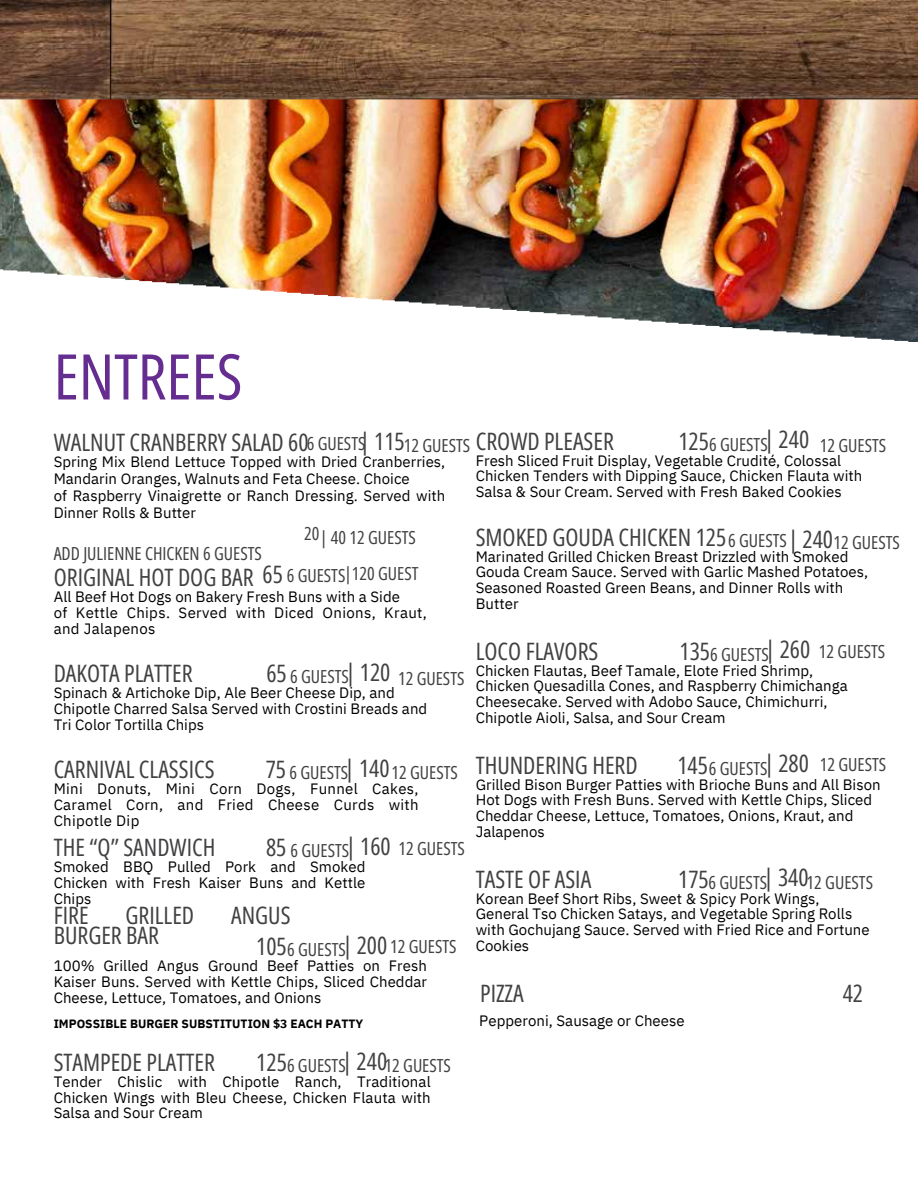
<style>
.page{position:relative;width:918px;height:1188px;background:#fff}
.page>*{position:absolute;margin:0;border:0;box-sizing:border-box;transform-origin:0 0}
.t1{font:63px "Open Sans Condensed";color:#662d91}
.t2{font:24px "Open Sans Condensed";color:#414042}
.t3{font:18px "Open Sans Condensed";color:#414042}
.t4{font:15px/15.8px "IBM Plex Sans";letter-spacing:.005em;color:#000}
.t5{font:15px/15.8px "IBM Plex Sans";letter-spacing:.025em;color:#000}
.t6{font:700 12px "IBM Plex Sans";letter-spacing:.005em;color:#000}
</style>
<div class="page">
<img style="left:0;top:0;width:918px;height:342px">
<h4 class="t1" style="left:54px;top:332px;width:190px">ENTREES</h4>
<p class="t2" style="left:765px;top:423px;width:46px">| 240</p>
<h4 class="t2" style="left:360px;top:424px;width:46px">| 115</h4>
<h2 class="t2" style="left:476px;top:424px;width:140px">CROWD PLEASER</h2>
<h3 class="t2" style="left:678px;top:424px;width:32px">125</h3>
<h3 class="t2" style="left:54px;top:425px;width:256px">WALNUT CRANBERRY SALAD 60</h3>
<p class="t3" style="left:307px;top:430px;width:60px">6 GUESTS</p>
<h2 class="t3" style="left:404px;top:433px;width:68px">12 GUESTS</h2>
<h4 class="t3" style="left:709px;top:431px;width:60px">6 GUESTS</h4>
<h3 class="t3" style="left:820px;top:433px;width:68px">12 GUESTS</h3>
<p class="t4" style="left:476px;top:452px;width:388px">Fresh Sliced Fruit Display, Vegetable Crudité, Colossal<br>Chicken Tenders with Dipping Sauce, Chicken Flauta with<br>Salsa &amp; Sour Cream. Served with Fresh Baked Cookies</p>
<h5 class="t4" style="left:54px;top:453px;width:393px;line-height:16.8px">Spring Mix Blend Lettuce Topped with Dried Cranberries, Mandarin Oranges, Walnuts and Feta Cheese. Choice<br>of Raspberry Vinaigrette or Ranch Dressing. Served with Dinner Rolls &amp; Butter</h5>
<p class="t3" style="left:304px;top:521px;width:17px">20</p>
<h3 class="t3" style="left:320px;top:524px;width:97px">| 40 12 GUESTS</h3>
<h5 class="t3" style="left:54px;top:541px;width:210px">ADD JULIENNE CHICKEN 6 GUESTS</h5>
<h4 class="t2" style="left:54px;top:561px;width:201px">ORIGINAL HOT DOG BAR</h4>
<h5 class="t2" style="left:263px;top:557px;width:22px">65</h5>
<h4 class="t3" style="left:287px;top:561px;width:133px">6 GUESTS|120 GUEST</h4>
<h3 class="t5" style="left:54px;top:589px;width:375px">All Beef Hot Dogs on Bakery Fresh Buns with a Side<br>of Kettle Chips. Served with Diced Onions, Kraut, and Jalapenos</h3>
<h4 class="t2" style="left:346px;top:656px;width:46px">| 120</h4>
<p class="t2" style="left:54px;top:657px;width:141px">DAKOTA PLATTER</p>
<h5 class="t2" style="left:266px;top:657px;width:22px">65</h5>
<h4 class="t3" style="left:290px;top:664px;width:60px">6 GUESTS</h4>
<p class="t3" style="left:398px;top:666px;width:68px">12 GUESTS</p>
<h3 class="t4" style="left:54px;top:685px;width:375px">Spinach &amp; Artichoke Dip, Ale Beer Cheese Dip, and<br>Chipotle Charred Salsa Served with Crostini Breads and<br>Tri Color Tortilla Chips</h3>
<h3 class="t2" style="left:345px;top:752px;width:46px">| 140</h3>
<h1 class="t2" style="left:54px;top:753px;width:162px">CARNIVAL CLASSICS</h1>
<h3 class="t2" style="left:266px;top:753px;width:22px">75</h3>
<h4 class="t3" style="left:289px;top:760px;width:60px">6 GUESTS</h4>
<h4 class="t3" style="left:392px;top:760px;width:68px">12 GUESTS</h4>
<h2 class="t4" style="left:54px;top:781px;width:366px;text-align:justify">Mini Donuts, Mini Corn Dogs, Funnel Cakes, Caramel Corn, and Fried Cheese Curds with Chipotle Dip</h2>
<h4 class="t2" style="left:346px;top:830px;width:46px">| 160</h4>
<h3 class="t2" style="left:54px;top:831px;width:163px">THE “Q” SANDWICH</h3>
<h4 class="t2" style="left:266px;top:831px;width:22px">85</h4>
<h4 class="t3" style="left:399px;top:836px;width:68px">12 GUESTS</h4>
<h5 class="t3" style="left:291px;top:838px;width:60px">6 GUESTS</h5>
<h5 class="t4" style="left:54px;top:859px;width:313px;text-align:justify">Smoked BBQ Pulled Pork and Smoked Chicken with Fresh Kaiser Buns and Kettle Chips</h5>
<h4 class="t2" style="left:54px;top:898px;width:36px">FIRE</h4>
<h4 class="t2" style="left:125px;top:898px;width:70px">GRILLED</h4>
<h4 class="t2" style="left:231px;top:898px;width:61px">ANGUS</h4>
<h4 class="t2" style="left:54px;top:918px;width:107px">BURGER BAR</h4>
<h2 class="t2" style="left:343px;top:929px;width:46px">| 200</h2>
<h2 class="t2" style="left:256px;top:930px;width:32px">105</h2>
<h5 class="t3" style="left:390px;top:934px;width:68px">12 GUESTS</h5>
<h2 class="t3" style="left:287px;top:937px;width:60px">6 GUESTS</h2>
<h4 class="t4" style="left:54px;top:958px;width:375px;text-align:justify">100% Grilled Angus Ground Beef Patties on Fresh Kaiser Buns. Served with Kettle Chips, Sliced Cheddar Cheese, Lettuce, Tomatoes, and Onions</h4>
<h4 class="t6" style="left:54px;top:1015px;width:311px">IMPOSSIBLE BURGER SUBSTITUTION $3 EACH PATTY</h4>
<h4 class="t2" style="left:343px;top:1044px;width:46px">| 240</h4>
<h2 class="t2" style="left:54px;top:1045px;width:163px">STAMPEDE PLATTER</h2>
<h4 class="t2" style="left:256px;top:1045px;width:32px">125</h4>
<h3 class="t3" style="left:287px;top:1053px;width:60px">6 GUESTS</h3>
<h2 class="t3" style="left:385px;top:1053px;width:68px">12 GUESTS</h2>
<h4 class="t4" style="left:54px;top:1073px;width:379px;text-align:justify">Tender Chislic with Chipotle Ranch, Traditional Chicken Wings with Bleu Cheese, Chicken Flauta with Salsa and Sour Cream</h4>
<h4 class="t2" style="left:476px;top:520px;width:252px">SMOKED GOUDA CHICKEN 125</h4>
<h5 class="t2" style="left:788px;top:522px;width:46px">| 240</h5>
<h5 class="t3" style="left:728px;top:527px;width:60px">6 GUESTS</h5>
<h2 class="t3" style="left:834px;top:530px;width:68px">12 GUESTS</h2>
<h2 class="t4" style="left:476px;top:548px;width:394px">Marinated Grilled Chicken Breast Drizzled with Smoked Gouda Cream Sauce. Served with Garlic Mashed Potatoes, Seasoned Roasted Green Beans, and Dinner Rolls with Butter</h2>
<h4 class="t2" style="left:766px;top:633px;width:46px">| 260</h4>
<h4 class="t2" style="left:476px;top:634px;width:124px">LOCO FLAVORS</h4>
<h4 class="t2" style="left:680px;top:634px;width:32px">135</h4>
<h3 class="t3" style="left:819px;top:639px;width:68px">12 GUESTS</h3>
<p class="t3" style="left:710px;top:641px;width:60px">6 GUESTS</p>
<h5 class="t4" style="left:476px;top:662px;width:373px">Chicken Flautas, Beef Tamale, Elote Fried Shrimp, Chicken Quesadilla Cones, and Raspberry Chimichanga Cheesecake. Served with Adobo Sauce, Chimichurri, Chipotle Aioli, Salsa, and Sour Cream</h5>
<h2 class="t2" style="left:764px;top:747px;width:46px">| 280</h2>
<h5 class="t2" style="left:476px;top:748px;width:164px">THUNDERING HERD</h5>
<h3 class="t2" style="left:677px;top:748px;width:32px">145</h3>
<h4 class="t3" style="left:820px;top:752px;width:68px">12 GUESTS</h4>
<h4 class="t3" style="left:709px;top:755px;width:60px">6 GUESTS</h4>
<h3 class="t4" style="left:476px;top:776px;width:407px">Grilled Bison Burger Patties with Brioche Buns and All Bison Hot Dogs with Fresh Buns. Served with Kettle Chips, Sliced Cheddar Cheese, Lettuce, Tomatoes, Onions, Kraut, and Jalapenos</h3>
<h3 class="t2" style="left:764px;top:861px;width:46px">| 340</h3>
<p class="t2" style="left:476px;top:862px;width:117px">TASTE OF ASIA</p>
<h2 class="t2" style="left:678px;top:862px;width:32px">175</h2>
<h3 class="t3" style="left:708px;top:869px;width:60px">6 GUESTS</h3>
<h4 class="t3" style="left:807px;top:869px;width:68px">12 GUESTS</h4>
<h3 class="t4" style="left:476px;top:890px;width:396px">Korean Beef Short Ribs, Sweet &amp; Spicy Pork Wings, General Tso Chicken Satays, and Vegetable Spring Rolls with Gochujang Sauce. Served with Fried Rice and Fortune Cookies</h3>
<h5 class="t2" style="left:480px;top:976px;width:45px">PIZZA</h5>
<h2 class="t4" style="left:479px;top:1013px;width:207px">Pepperoni, Sausage or Cheese</h2>
<h4 class="t2" style="left:843px;top:976px;width:22px">42</h4>
</div>
